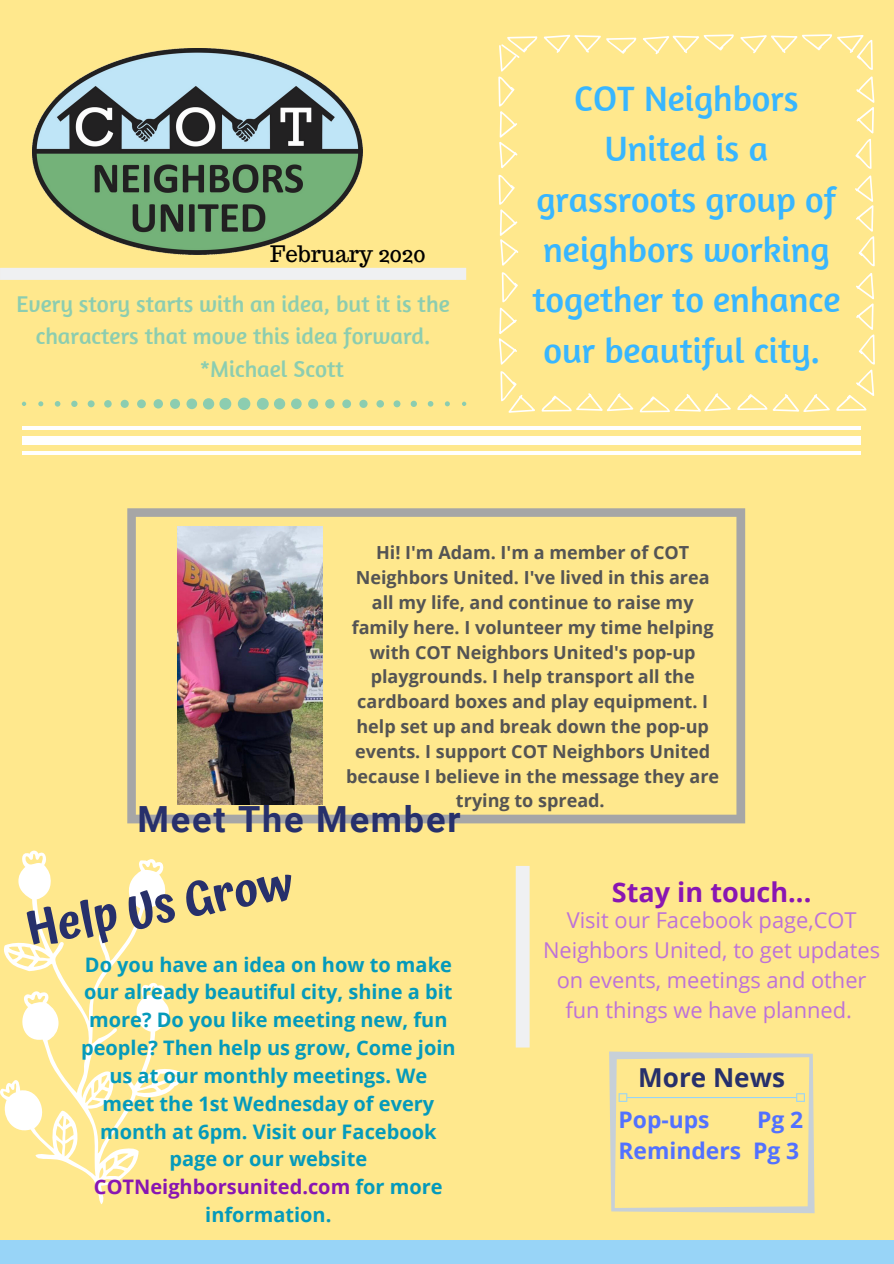
<style>
.page{position:relative;width:894px;height:1264px;background:#fff}
.page>*{position:absolute;margin:0;border:0;box-sizing:border-box;transform-origin:0 0}
.t1{font:600 47.25px "Atma";color:#27306b}
.t2{font:36px/50.2px "Amaranth";color:#38b6ff;text-align:center}
.t3{font:700 36px "Roboto";letter-spacing:.05em;color:#27306b}
.t4{font:700 27px "Open Sans";color:#8916b2}
.t5{font:700 26.1px "Open Sans";color:#27306b}
.t6{font:23.4px "Amaranth";color:#8ccdb0}
.t7{font:700 22.8px/31.3px "Open Sans";color:#5271ff;text-align:right}
.t8{font:22.2px "Trocchi";color:#000}
.t9{font:21.9px/30px "Open Sans";color:#bd72d8;text-align:center}
.t10{font:700 19.95px/27.9px "Open Sans";color:#059abb;text-align:center}
.t11{font:700 18px/24.8px "Open Sans";color:#545454;text-align:center}
.s1{color:#8916b2}
</style>
<div class="page">
<div style="left:0;top:0;width:893px;height:1263px;background:#ffe88d"></div>
<div style="left:0;top:1239px;width:893px;height:24px;background:#98d4f7"></div>
<svg style="left:0;top:268px;width:466px;height:12px"></svg>
<img style="left:32px;top:48px;width:330px;height:206px">
<svg style="left:609px;top:1051px;width:205px;height:162px"></svg>
<svg style="left:127px;top:508px;width:618px;height:315px"></svg>
<svg style="left:0;top:850px;width:182px;height:354px"></svg>
<svg style="left:22px;top:397px;width:444px;height:13px"></svg>
<svg style="left:541px;top:393px;width:92px;height:18px"></svg>
<svg style="left:639px;top:393px;width:91px;height:19px"></svg>
<svg style="left:737px;top:394px;width:92px;height:18px"></svg>
<svg style="left:836px;top:273px;width:38px;height:138px"></svg>
<svg style="left:855px;top:175px;width:19px;height:91px"></svg>
<svg style="left:855px;top:76px;width:19px;height:93px"></svg>
<svg style="left:740px;top:34px;width:132px;height:36px"></svg>
<svg style="left:643px;top:34px;width:90px;height:21px"></svg>
<svg style="left:543px;top:35px;width:93px;height:19px"></svg>
<svg style="left:498px;top:36px;width:39px;height:132px"></svg>
<svg style="left:498px;top:175px;width:20px;height:91px"></svg>
<svg style="left:499px;top:272px;width:19px;height:93px"></svg>
<svg style="left:500px;top:371px;width:35px;height:42px"></svg>
<hr style="left:22px;top:426px;width:838px;height:4px;background:#fff">
<hr style="left:22px;top:451px;width:838px;height:4px;background:#fff">
<div style="left:22px;top:436px;width:838px;height:9px;background:#fff"></div>
<svg style="left:515px;top:866px;width:14px;height:181px"></svg>
<p class="t8" style="left:270px;top:239px;width:157px">February 2020</p>
<p class="t6" style="left:16px;top:289px;width:434px">Every story starts with an idea, but it is the</p>
<p class="t6" style="left:36px;top:321px;width:396px">characters that move this idea forward.</p>
<p class="t6" style="left:200px;top:354px;width:146px">*Michael Scott</p>
<h2 class="t2" style="left:532px;top:73px;width:309px">COT Neighbors<br>United is a grassroots group of neighbors working together to enhance our beautiful city.</h2>
<p class="t11" style="left:346px;top:540px;width:374px">Hi! I'm Adam. I'm a member of COT Neighbors United. I've lived in this area all my life, and continue to raise my family here. I volunteer my time helping with COT Neighbors United's pop-up playgrounds. I help transport all the cardboard boxes and play equipment. I help set up and break down the pop-up events. I support COT Neighbors United because I believe in the message they are trying to spread.</p>
<h2 class="t3" style="left:137px;top:799px;width:324px">Meet The Member</h2>
<h1 class="t1" style="left:22px;top:901px;width:271px;rotate:-10deg">Help Us Grow</h1>
<p class="t10" style="left:81px;top:949px;width:376px">Do you have an idea on how to make our already beautiful city, shine a bit more? Do you like meeting new, fun people? Then help us grow, Come join us at our monthly meetings. We meet the 1st Wednesday of every month at 6pm. Visit our Facebook page or our website<br><span class="s1">COTNeighborsunited.com</span> for more information.</p>
<h3 class="t4" style="left:611px;top:872px;width:201px">Stay in touch...</h3>
<p class="t9" style="left:543px;top:904px;width:338px">Visit our Facebook page,COT<br>Neighbors United, to get updates on events, meetings and other fun things we have planned.</p>
<h3 class="t5" style="left:638px;top:1059px;width:148px">More News</h3>
<p class="t7" style="left:618px;top:1103px;width:186px">Pg 2<br>Reminders Pg 3</p>
<p class="t7" style="left:618px;top:1103px;width:93px">Pop-ups</p>
</div>
